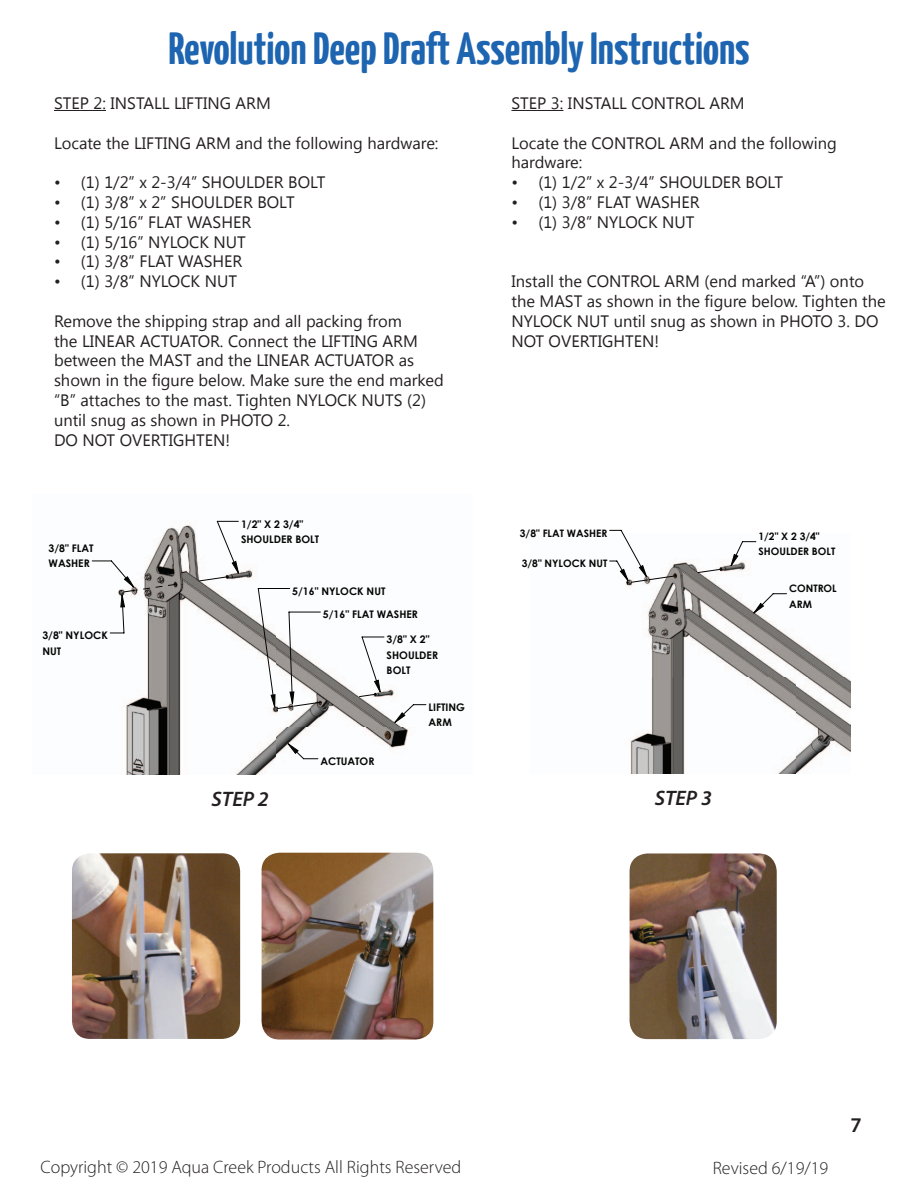
<style>
.page{position:relative;width:918px;height:1188px;background:#fff}
.page>*{position:absolute;margin:0;border:0;box-sizing:border-box;transform-origin:0 0}
.t1{font:700 45px "Yanone Kaffeesatz";color:#1d64b1}
.t2{font:italic 600 21px "Myriad Pro";color:#231f20}
.t3{font:600 21px "Myriad Pro";color:#231f20}
.t4{font:300 18px "Myriad Pro";color:#231f20}
.t5{font:16.5px/19.8px "Segoe UI";color:#231f20}
.t6{font:700 10.5px/15.5px "Century Gothic";color:#040503}
.t7{font:700 10.2px/15.1px "Century Gothic";color:#040503}
</style>
<div class="page">
<hr style="left:54px;top:110px;width:52px;height:1px;background:#231f20">
<hr style="left:511px;top:110px;width:52px;height:1px;background:#231f20">
<img style="left:72px;top:853px;width:168px;height:186px">
<img style="left:262px;top:853px;width:171px;height:187px">
<img style="left:630px;top:853px;width:147px;height:186px">
<img style="left:126px;top:760px;width:147px;height:15px">
<svg style="left:91px;top:520px;width:336px;height:240px"></svg>
<svg style="left:121px;top:561px;width:284px;height:192px"></svg>
<svg style="left:358px;top:692px;width:19px;height:6px"></svg>
<svg style="left:276px;top:701px;width:47px;height:9px"></svg>
<svg style="left:198px;top:575px;width:31px;height:7px"></svg>
<svg style="left:123px;top:583px;width:54px;height:10px"></svg>
<img style="left:630px;top:614px;width:220px;height:160px">
<svg style="left:609px;top:529px;width:178px;height:85px"></svg>
<h1 class="t1" style="left:168px;top:21px;width:583px">Revolution Deep Draft Assembly Instructions</h1>
<p class="t5" style="left:54px;top:93px;width:218px">STEP 2: INSTALL LIFTING ARM</p>
<p class="t5" style="left:54px;top:132px;width:386px">Locate the LIFTING ARM and the following hardware:</p>
<p class="t5" style="left:54px;top:172px;width:273px">• (1) 1/2” x 2-3/4” SHOULDER BOLT</p>
<p class="t5" style="left:54px;top:192px;width:242px">• (1) 3/8” x 2” SHOULDER BOLT</p>
<p class="t5" style="left:54px;top:211px;width:199px">• (1) 5/16” FLAT WASHER</p>
<p class="t5" style="left:54px;top:231px;width:193px">• (1) 5/16” NYLOCK NUT</p>
<p class="t5" style="left:54px;top:251px;width:190px">• (1) 3/8” FLAT WASHER</p>
<p class="t5" style="left:54px;top:271px;width:185px">• (1) 3/8” NYLOCK NUT</p>
<p class="t5" style="left:54px;top:310px;width:391px">Remove the shipping strap and all packing from<br>the LINEAR ACTUATOR. Connect the LIFTING ARM between the MAST and the LINEAR ACTUATOR as shown in the figure below. Make sure the end marked “B” attaches to the mast. Tighten NYLOCK NUTS (2) until snug as shown in PHOTO 2.<br>DO NOT OVERTIGHTEN!</p>
<p class="t5" style="left:511px;top:93px;width:235px">STEP 3: INSTALL CONTROL ARM</p>
<p class="t5" style="left:511px;top:132px;width:327px">Locate the CONTROL ARM and the following hardware:</p>
<p class="t5" style="left:511px;top:172px;width:273px">• (1) 1/2” x 2-3/4” SHOULDER BOLT</p>
<p class="t5" style="left:511px;top:192px;width:190px">• (1) 3/8” FLAT WASHER</p>
<p class="t5" style="left:511px;top:211px;width:185px">• (1) 3/8” NYLOCK NUT</p>
<p class="t5" style="left:511px;top:271px;width:376px">Install the CONTROL ARM (end marked “A”) onto the MAST as shown in the figure below. Tighten the NYLOCK NUT until snug as shown in PHOTO 3. DO NOT OVERTIGHTEN!</p>
<p class="t6" style="left:49px;top:540px;width:46px">3/8" FLAT<br>WASHER</p>
<p class="t6" style="left:241px;top:516px;width:80px">1/2" X 2 3/4"<br>SHOULDER BOLT</p>
<p class="t6" style="left:292px;top:583px;width:95px">5/16" NYLOCK NUT</p>
<p class="t6" style="left:323px;top:606px;width:97px">5/16" FLAT WASHER</p>
<p class="t6" style="left:42px;top:627px;width:67px">3/8" NYLOCK<br>NUT</p>
<p class="t6" style="left:387px;top:631px;width:53px">3/8" X 2"<br>SHOULDER<br>BOLT</p>
<p class="t6" style="left:320px;top:753px;width:56px">ACTUATOR</p>
<p class="t6" style="left:429px;top:699px;width:38px">LIFTING<br>ARM</p>
<p class="t7" style="left:520px;top:525px;width:89px">3/8" FLAT WASHER</p>
<p class="t7" style="left:758px;top:529px;width:78px">1/2" X 2 3/4"<br>SHOULDER BOLT</p>
<p class="t7" style="left:789px;top:581px;width:49px">CONTROL<br>ARM</p>
<p class="t7" style="left:522px;top:556px;width:87px">3/8" NYLOCK NUT</p>
<p class="t2" style="left:212px;top:785px;width:59px">STEP 2</p>
<p class="t2" style="left:655px;top:785px;width:59px">STEP 3</p>
<p class="t4" style="left:41px;top:1157px;width:422px">Copyright © 2019 Aqua Creek Products All Rights Reserved</p>
<p class="t4" style="left:713px;top:1158px;width:117px">Revised 6/19/19</p>
<p class="t3" style="left:851px;top:1112px;width:13px">7</p>
</div>
